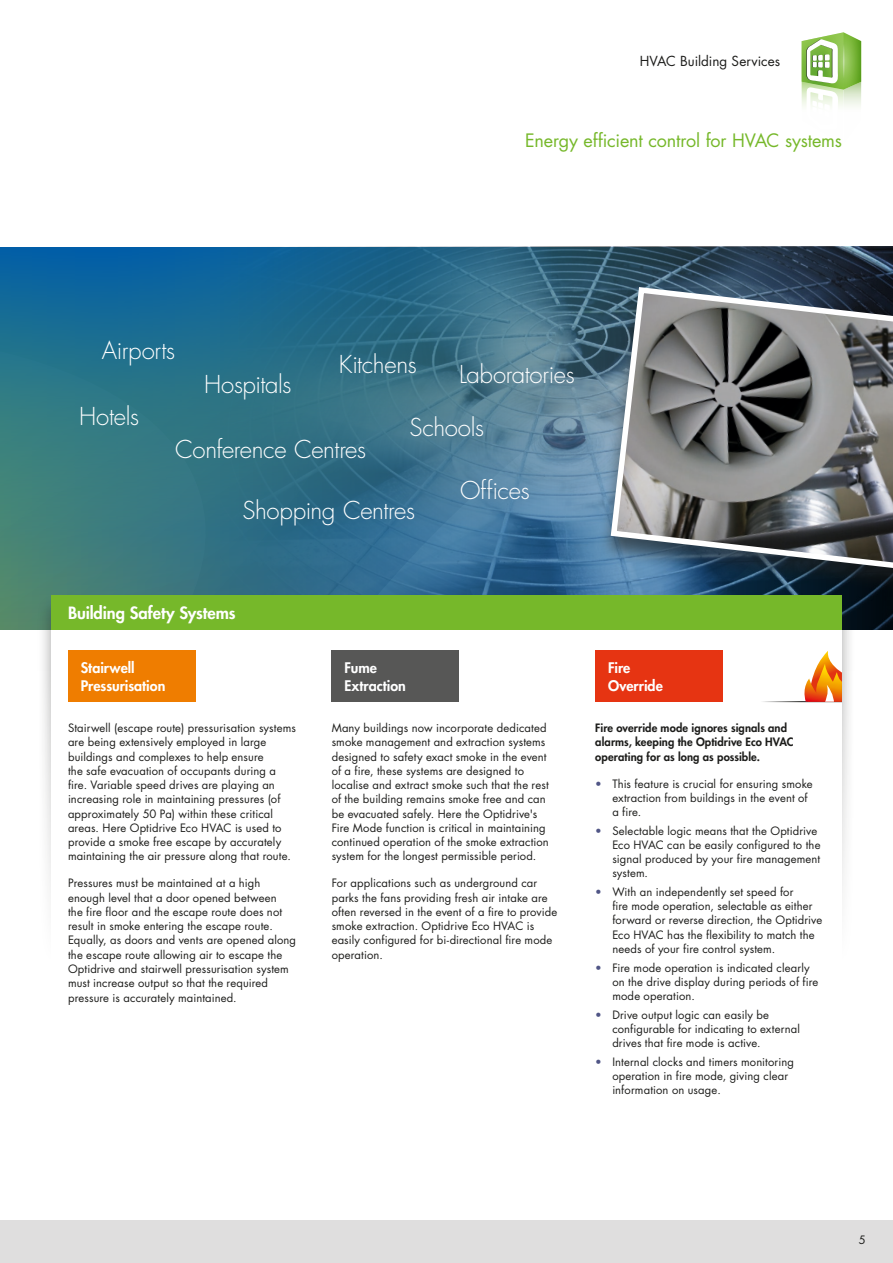
<style>
.page{position:relative;width:893px;height:1263px;background:#fff}
.page>*{position:absolute;margin:0;border:0;box-sizing:border-box;transform-origin:0 0}
.t1{font:300 24px "Futura Std";letter-spacing:-.015em;color:#fff}
.t2{font:18px "Futura Std";letter-spacing:-.01em;color:#76b82a}
.Block_Heading{font:800 16.5px "Futura Std";letter-spacing:-.005em;color:#fff}
.t3{font:800 14.25px/17.1px "Futura Std";color:#fff}
.t4{font:13.5px "Futura Std";color:#1d1d1b}
.BODY{font:11.25px/14.2px "Futura Std";letter-spacing:.01em;color:#1d1d1b}
.BODY-2{font:800 11.25px/14.2px "Futura Std";letter-spacing:.01em;color:#1d1d1b}
.s1{color:#505686}
</style>
<div class="page">
<svg style="left:802px;top:32px;width:59px;height:75px"></svg>
<div style="left:0;top:247px;width:893px;height:382px;background:linear-gradient(to bottom,#0a659f,#53866e)"></div>
<img style="left:0;top:247px;width:26px;height:382px">
<img style="left:208px;top:247px;width:685px;height:382px">
<div style="left:597px;top:287px;width:296px;height:308px;background:#1d1d1b;opacity:.6"></div>
<svg style="left:608px;top:284px;width:285px;height:288px;background:#72777b"></svg>
<div style="left:37px;top:594px;width:819px;height:396px;background:#1d1d1b;opacity:.4"></div>
<div style="left:51px;top:595px;width:791px;height:368px;background:#fff"></div>
<hr style="left:759px;top:701px;width:83px;height:1px;background:#1d1d1b">
<div style="left:0;top:1220px;width:893px;height:43px;background:#dfdede"></div>
<div style="left:51px;top:595px;width:791px;height:34px;background:#76b82a"></div>
<div style="left:68px;top:651px;width:128px;height:51px;background:#ef7d00"></div>
<div style="left:332px;top:651px;width:127px;height:51px;background:#575756"></div>
<div style="left:595px;top:651px;width:128px;height:51px;background:#e63412"></div>
<svg style="left:801px;top:651px;width:41px;height:51px"></svg>
<p class="t4" style="left:640px;top:53px;width:142px">HVAC Building Services</p>
<h2 class="t2" style="left:525px;top:129px;width:318px">Energy efficient control for HVAC systems</h2>
<p class="t1" style="left:102px;top:336px;width:75px">Airports</p>
<p class="t1" style="left:204px;top:370px;width:89px">Hospitals</p>
<p class="t1" style="left:339px;top:349px;width:79px">Kitchens</p>
<p class="t1" style="left:459px;top:359px;width:117px">Laboratories</p>
<p class="t1" style="left:79px;top:401px;width:61px">Hotels</p>
<p class="t1" style="left:175px;top:434px;width:192px">Conference Centres</p>
<p class="t1" style="left:409px;top:413px;width:76px">Schools</p>
<p class="t1" style="left:242px;top:496px;width:174px">Shopping Centres</p>
<p class="t1" style="left:460px;top:476px;width:71px">Offices</p>
<p class="Block_Heading" style="left:68px;top:603px;width:169px">Building Safety Systems</p>
<p class="t3" style="left:81px;top:660px;width:86px">Stairwell<br>Pressurisation</p>
<p class="t3" style="left:344px;top:660px;width:63px">Fume<br>Extraction</p>
<p class="t3" style="left:608px;top:660px;width:56px">Fire<br>Override</p>
<p class="BODY" style="left:68px;top:721px;width:229px">Stairwell (escape route) pressurisation systems are being extensively employed in large buildings and complexes to help ensure<br>the safe evacuation of occupants during a fire. Variable speed drives are playing an increasing role in maintaining pressures (of approximately 50 Pa) within these critical areas. Here Optidrive Eco HVAC is used to provide a smoke free escape by accurately maintaining the air pressure along that route.</p>
<p class="BODY" style="left:68px;top:876px;width:230px">Pressures must be maintained at a high enough level that a door opened between<br>the fire floor and the escape route does not result in smoke entering the escape route.<br>Equally, as doors and vents are opened along the escape route allowing air to escape the Optidrive and stairwell pressurisation system must increase output so that the required pressure is accurately maintained.</p>
<p class="BODY" style="left:332px;top:721px;width:219px">Many buildings now incorporate dedicated smoke management and extraction systems designed to safety exact smoke in the event of a fire, these systems are designed to localise and extract smoke such that the rest of the building remains smoke free and can be evacuated safely. Here the Optidrive's Fire Mode function is critical in maintaining continued operation of the smoke extraction system for the longest permissible period.</p>
<p class="BODY" style="left:332px;top:876px;width:227px">For applications such as underground car parks the fans providing fresh air intake are often reversed in the event of a fire to provide smoke extraction. Optidrive Eco HVAC is easily configured for bi-directional fire mode operation.</p>
<p class="BODY-2" style="left:595px;top:721px;width:200px">Fire override mode ignores signals and alarms, keeping the Optidrive Eco HVAC operating for as long as possible.</p>
<p class="BODY" style="left:612px;top:776px;width:202px;text-indent:-17px"><span class="s1">•</span> This feature is crucial for ensuring smoke extraction from buildings in the event of a fire.</p>
<p class="BODY" style="left:612px;top:823px;width:210px;text-indent:-17px"><span class="s1">•</span> Selectable logic means that the Optidrive<br>Eco HVAC can be easily configured to the signal produced by your fire management system.</p>
<p class="BODY" style="left:612px;top:885px;width:211px;text-indent:-17px"><span class="s1">•</span> With an independently set speed for<br>fire mode operation, selectable as either forward or reverse direction, the Optidrive Eco HVAC has the flexibility to match the needs of your fire control system.</p>
<p class="BODY" style="left:612px;top:960px;width:207px;text-indent:-17px"><span class="s1">•</span> Fire mode operation is indicated clearly on the drive display during periods of fire mode operation.</p>
<p class="BODY" style="left:612px;top:1007px;width:189px;text-indent:-17px"><span class="s1">•</span> Drive output logic can easily be configurable for indicating to external drives that fire mode is active.</p>
<p class="BODY" style="left:612px;top:1054px;width:183px;text-indent:-17px"><span class="s1">•</span> Internal clocks and timers monitoring operation in fire mode, giving clear information on usage.</p>
<p class="BODY" style="left:859px;top:1232px;width:8px">5</p>
</div>
